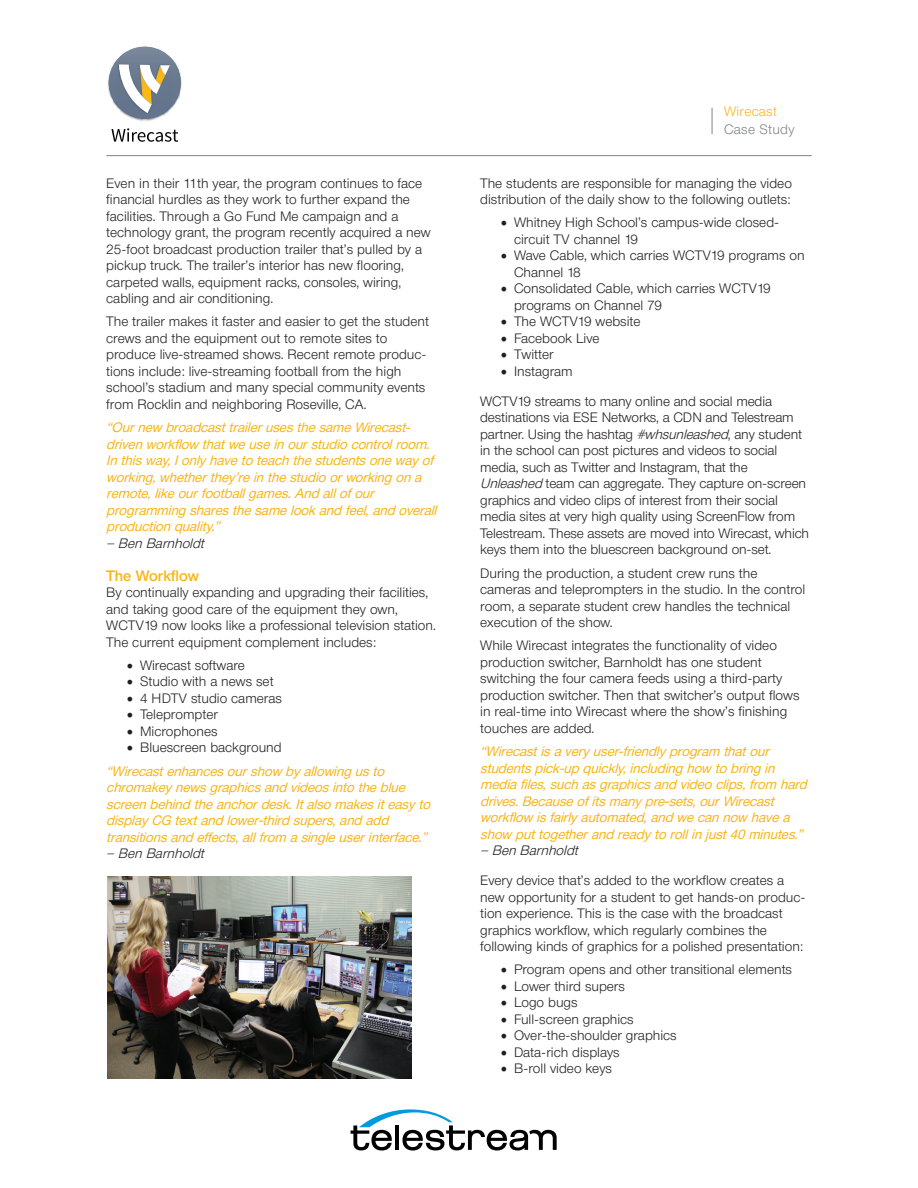
<style>
.page{position:relative;width:918px;height:1188px;background:#fff}
.page>*{position:absolute;margin:0;border:0;box-sizing:border-box;transform-origin:0 0}
.t1{font:500 15px "Neue Helvetica BQ";color:#f9b517}
.t2{font:300 13.5px/16.5px "Neue Helvetica BQ";color:#231f20}
.t3{font:italic 13.5px/16.5px "Neue Helvetica BQ";color:#f9b517}
.t4{font:italic 300 13.5px "Neue Helvetica BQ";color:#231f20}
.t5{font:300 13.5px "Neue Helvetica BQ";letter-spacing:.02em;color:#808285}
.t6{font:300 13.5px "Neue Helvetica BQ";letter-spacing:.02em;color:#f9b517}
.s1{font-family:"Minion Pro";font-weight:400;font-size:18px}
.s2{font-family:"Minion Pro";font-style:normal;font-size:18px;color:#231f20}
.s3{font-weight:300;font-style:normal;color:#231f20}
.s4{font-style:italic}
</style>
<div class="page">
<svg style="left:351px;top:1109px;width:206px;height:42px"></svg>
<img style="left:108px;top:876px;width:303px;height:203px">
<hr style="left:106px;top:155px;width:706px;height:1px;background:#808285">
<svg style="left:712px;top:108px;width:1px;height:26px"></svg>
<svg style="left:108px;top:46px;width:74px;height:96px"></svg>
<p class="t2" style="left:106px;top:174px;width:326px">Even in their 11th year, the program continues to face financial hurdles as they work to further expand the facilities. Through a Go Fund Me campaign and a technology grant, the program recently acquired a new 25-foot broadcast production trailer that’s pulled by a pickup truck. The trailer’s interior has new flooring, carpeted walls, equipment racks, consoles, wiring, cabling and air conditioning.</p>
<p class="t2" style="left:106px;top:313px;width:324px">The trailer makes it faster and easier to get the student crews and the equipment out to remote sites to produce live-streamed shows. Recent remote produc&shy;tions include: live-streaming football from the high school’s stadium and many special community events from Rocklin and neighboring Roseville, CA.</p>
<p class="t3" style="left:106px;top:419px;width:336px">“Ournew broadcasttrailerusesthesameWirecast&shy;drivenworkflow thatweuseinourstudiocontrolroom.<br>Inthisway,Ionlyhavetoteachthestudentsonewayof working,whetherthey’reinthestudioorworkingona remote,likeourfootballgames.And allofour programmingsharesthesamelookand feel,and overall productionquality.”</p>
<p class="t4" style="left:106px;top:534px;width:103px">—BenBarnholdt</p>
<p class="t1" style="left:106px;top:566px;width:94px">The Workflow</p>
<p class="t2" style="left:106px;top:584px;width:331px">By continually expanding and upgrading their facilities, and taking good care of the equipment they own, WCTV19 now looks like a professional television station.<br>The current equipment complement includes:</p>
<p class="t2" style="left:127px;top:657px;width:120px"><span class="s1">•</span> Wirecast software</p>
<p class="t2" style="left:127px;top:673px;width:149px"><span class="s1">•</span> Studio with a news set</p>
<p class="t2" style="left:127px;top:690px;width:157px"><span class="s1">•</span> 4 HDTV studio cameras</p>
<p class="t2" style="left:127px;top:706px;width:93px"><span class="s1">•</span> Teleprompter</p>
<p class="t2" style="left:127px;top:723px;width:93px"><span class="s1">•</span> Microphones</p>
<p class="t3" style="left:106px;top:736px;width:284px;line-height:23.2px;text-indent:20px"><span class="s2">•</span> <span class="s3">Bluescreen background </span>“Wirecastenhancesourshow byallowingusto</p>
<p class="t3" style="left:106px;top:779px;width:329px">chromakeynewsgraphicsand videosintotheblue screenbehind theanchordesk.Italsomakesiteasyto displayCG textand lower-third supers,and add transitionsand effects,allfrom asingleuserinterface.”</p>
<p class="t4" style="left:106px;top:845px;width:103px">—BenBarnholdt</p>
<p class="t6" style="left:724px;top:103px;width:54px">Wirecast</p>
<p class="t5" style="left:724px;top:121px;width:72px">Case Study</p>
<p class="t2" style="left:480px;top:174px;width:313px">The students are responsible for managing the video distribution of the daily show to the following outlets:</p>
<p class="t2" style="left:514px;top:214px;width:267px;text-indent:-14px"><span class="s1">•</span> Whitney High School’s campus-wide closed&shy;circuit TV channel 19</p>
<p class="t2" style="left:514px;top:247px;width:292px;text-indent:-14px"><span class="s1">•</span> Wave Cable, which carries WCTV19 programs on<br>Channel 18</p>
<p class="t2" style="left:514px;top:280px;width:258px;text-indent:-14px"><span class="s1">•</span> Consolidated Cable, which carries WCTV19 programs on Channel 79</p>
<p class="t2" style="left:501px;top:313px;width:142px"><span class="s1">•</span> The WCTV19 website</p>
<p class="t2" style="left:501px;top:330px;width:101px"><span class="s1">•</span> Facebook Live</p>
<p class="t2" style="left:501px;top:346px;width:55px"><span class="s1">•</span> Twitter</p>
<p class="t2" style="left:501px;top:363px;width:74px"><span class="s1">•</span> Instagram</p>
<p class="t2" style="left:480px;top:393px;width:330px">WCTV19 streams to many online and social media destinations via ESE Networks, a CDN and Telestream partner. Using the hashtag <span class="s4">#whsunleashed</span>, any student in the school can post pictures and videos to social media, such as Twitter and Instagram, that the <span class="s4">Unleashed</span>team can aggregate. They capture on-screen graphics and video clips of interest from their social media sites at very high quality using ScreenFlow from Telestream. These assets are moved into Wirecast, which keys them into the bluescreen background on-set.</p>
<p class="t2" style="left:480px;top:564px;width:327px">During the production, a student crew runs the cameras and teleprompters in the studio. In the control room, a separate student crew handles the technical execution of the show.</p>
<p class="t2" style="left:480px;top:637px;width:321px">While Wirecast integrates the functionality of video production switcher, Barnholdt has one student switching the four camera feeds using a third-party production switcher. Then that switcher’s output flows in real-time into Wirecast where the show’s finishing touches are added.</p>
<p class="t3" style="left:480px;top:743px;width:332px">“Wirecastisaveryuser-friendlyprogram thatour studentspick-up quickly,includinghow tobringin mediafiles,suchasgraphicsand videoclips,from hard drives.Becauseofitsmanypre-sets,ourWirecast workflow isfairlyautomated,and wecannow havea show puttogetherand readytorollinjust40minutes.”</p>
<p class="t4" style="left:480px;top:842px;width:103px">—BenBarnholdt</p>
<p class="t2" style="left:480px;top:872px;width:327px">Every device that’s added to the workflow creates a new opportunity for a student to get hands-on produc&shy;tion experience. This is the case with the broadcast graphics workflow, which regularly combines the following kinds of graphics for a polished presentation:</p>
<p class="t2" style="left:501px;top:961px;width:293px"><span class="s1">•</span> Program opens and other transitional elements</p>
<p class="t2" style="left:501px;top:978px;width:126px"><span class="s1">•</span> Lower third supers</p>
<p class="t2" style="left:501px;top:994px;width:79px"><span class="s1">•</span> Logo bugs</p>
<p class="t2" style="left:501px;top:1011px;width:135px"><span class="s1">•</span> Full-screen graphics</p>
<p class="t2" style="left:501px;top:1027px;width:178px"><span class="s1">•</span> Over-the-shoulder graphics</p>
<p class="t2" style="left:501px;top:1044px;width:121px"><span class="s1">•</span> Data-rich displays</p>
<p class="t2" style="left:501px;top:1060px;width:113px"><span class="s1">•</span> B-roll video keys</p>
</div>
